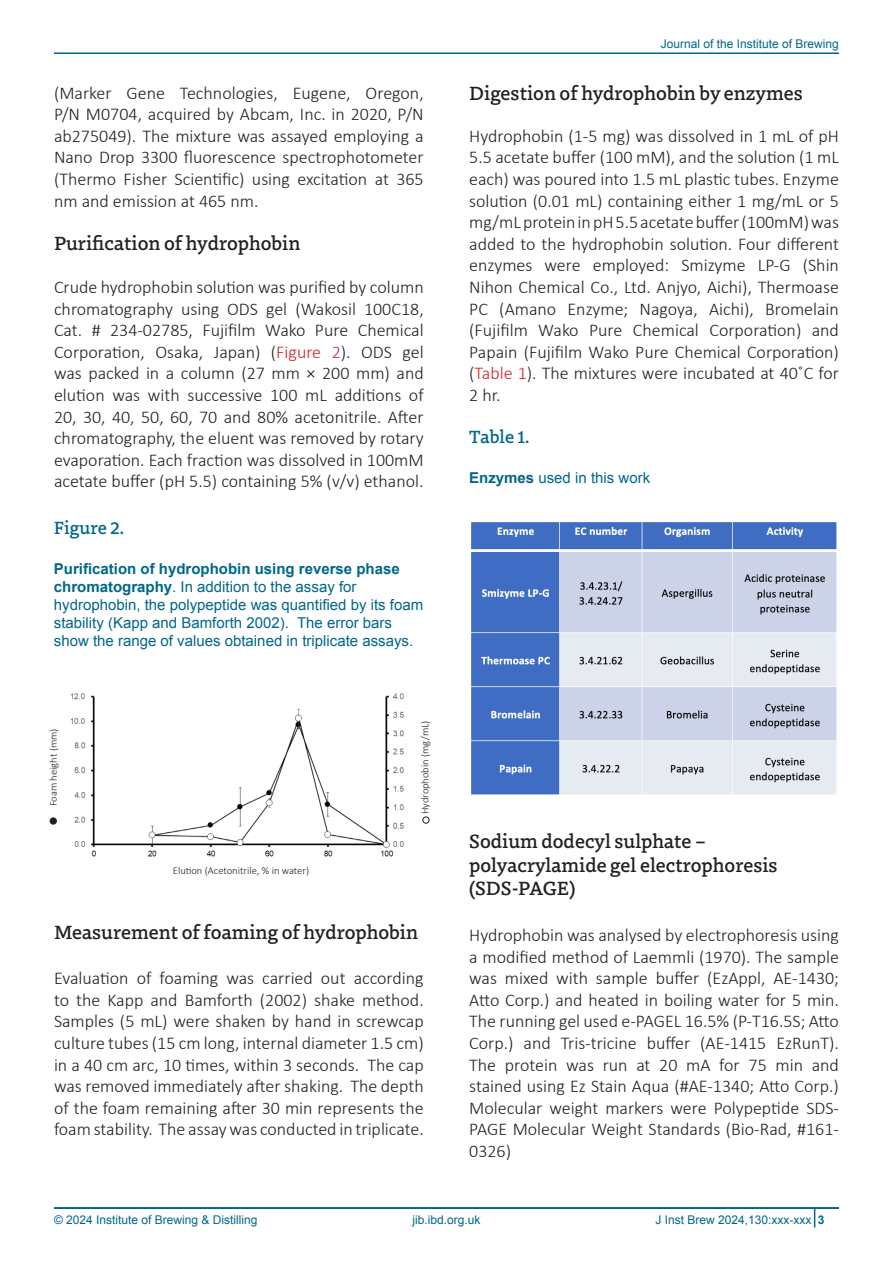
<style>
.page{position:relative;width:893px;height:1263px;background:#fff}
.page>*{position:absolute;margin:0;border:0;box-sizing:border-box;transform-origin:0 0}
.t1{font:500 19.5px/23.4px "Dovetail MVB";color:#231f20}
.t2{font:300 18px/21.6px "Calibri";color:#231f20;text-align:justify}
.t3{font:500 18px "Dovetail MVB";color:#016789}
.t4{font:15px/18px "Arial";color:#016789}
.t5{font:12px "Arial";color:#016789}
.t6{font:700 12px "Arial";color:#016789}
.t7{font:300 10.5px "Calibri";color:#231f20}
.s1{color:#d1232a}
.s2{font-weight:700}
</style>
<div class="page">
<hr style="left:54px;top:53px;width:785px;height:1px;background:#016789">
<hr style="left:54px;top:1207px;width:785px;height:2px;background:#016789">
<svg style="left:814px;top:1209px;width:1px;height:18px"></svg>
<img style="left:70px;top:693px;width:334px;height:164px">
<svg style="left:423px;top:817px;width:6px;height:6px"></svg>
<svg style="left:50px;top:818px;width:6px;height:6px"></svg>
<div style="left:50px;top:818px;width:7px;height:6px;border:1px solid #231f20;border-radius:50%"></div>
<img style="left:471px;top:522px;width:366px;height:273px">
<p class="t2" style="left:54px;top:81px;width:371px">(Marker Gene Technologies, Eugene, Oregon, P/N M0704, acquired by Abcam, Inc. in 2020, P/N ab275049). The mixture was assayed employing a Nano Drop 3300 fluorescence spectrophotometer (Thermo Fisher Scientific) using excitation at 365 nm and emission at 465 nm.</p>
<p class="t1" style="left:54px;top:230px;width:248px">Purification of hydrophobin</p>
<p class="t2" style="left:54px;top:275px;width:371px">Crude hydrophobin solution was purified by column chromatography using ODS gel (Wakosil 100C18, Cat. # 234-02785, Fujifilm Wako Pure Chemical Corporation, Osaka, Japan) (<span class="s1">Figure 2</span>). ODS gel was packed in a column (27 mm × 200 mm) and elution was with successive 100 mL additions of 20, 30, 40, 50, 60, 70 and 80% acetonitrile. After chromatography, the eluent was removed by rotary evaporation. Each fraction was dissolved in 100mM acetate buffer (pH 5.5) containing 5% (v/v) ethanol.</p>
<p class="t3" style="left:54px;top:514px;width:72px">Figure 2.</p>
<p class="t4" style="left:54px;top:559px;width:371px"><span class="s2">Purification of hydrophobin using reverse phase chromatography</span>. In addition to the assay for hydrophobin, the polypeptide was quantified by its foam stability (Kapp and Bamforth 2002). The error bars show the range of values obtained in triplicate assays.</p>
<p class="t7" style="left:47px;top:806px;width:79px;rotate:-90deg">Foam height (mm)</p>
<p class="t7" style="left:173px;top:864px;width:138px">Elution (Acetonitrile, % in water)</p>
<p class="t7" style="left:419px;top:814px;width:95px;rotate:-90deg">Hydrophobin (mg/mL)</p>
<p class="t1" style="left:54px;top:919px;width:366px">Measurement of foaming of hydrophobin</p>
<p class="t2" style="left:54px;top:967px;width:371px">Evaluation of foaming was carried out according to the Kapp and Bamforth (2002) shake method.<br>Samples (5 mL) were shaken by hand in screwcap culture tubes (15 cm long, internal diameter 1.5 cm) in a 40 cm arc, 10 times, within 3 seconds. The cap was removed immediately after shaking. The depth of the foam remaining after 30 min represents the foam stability. The assay was conducted in triplicate.</p>
<p class="t5" style="left:661px;top:36px;width:180px">Journal of the Institute of Brewing</p>
<p class="t1" style="left:469px;top:80px;width:335px">Digestion of hydrophobin by enzymes</p>
<p class="t2" style="left:469px;top:124px;width:371px">Hydrophobin (1-5 mg) was dissolved in 1 mL of pH 5.5 acetate buffer (100 mM), and the solution (1 mL each) was poured into 1.5 mL plastic tubes. Enzyme solution (0.01 mL) containing either 1 mg/mL or 5 mg/mL protein in pH 5.5 acetate buffer (100mM) was added to the hydrophobin solution. Four different enzymes were employed: Smizyme LP-G (Shin Nihon Chemical Co., Ltd. Anjyo, Aichi), Thermoase PC (Amano Enzyme; Nagoya, Aichi), Bromelain (Fujifilm Wako Pure Chemical Corporation) and Papain (Fujifilm Wako Pure Chemical Corporation) (<span class="s1">Table 1</span>). The mixtures were incubated at 40˚C for 2 hr.</p>
<p class="t3" style="left:469px;top:423px;width:62px">Table 1.</p>
<p class="t4" style="left:469px;top:468px;width:182px"><span class="s2">Enzymes</span> used in this work</p>
<p class="t1" style="left:469px;top:828px;width:310px">Sodium dodecyl sulphate – polyacrylamide gel electrophoresis</p>
<p class="t1" style="left:469px;top:875px;width:108px">(SDS-PAGE)</p>
<p class="t2" style="left:469px;top:923px;width:371px">Hydrophobin was analysed by electrophoresis using a modified method of Laemmli (1970). The sample was mixed with sample buffer (EzAppl, AE-1430; Atto Corp.) and heated in boiling water for 5 min.<br>The running gel used e-PAGEL 16.5% (P-T16.5S; Atto Corp.) and Tris-tricine buffer (AE-1415 EzRunT).<br>The protein was run at 20 mA for 75 min and stained using Ez Stain Aqua (#AE-1340; Atto Corp.)<br>Molecular weight markers were Polypeptide SDS-PAGE Molecular Weight Standards (Bio-Rad, #161- 0326)</p>
<p class="t5" style="left:54px;top:1212px;width:205px">© 2024 Institute of Brewing &amp; Distilling</p>
<p class="t5" style="left:412px;top:1212px;width:70px">jib.ibd.org.uk</p>
<p class="t5" style="left:655px;top:1212px;width:158px">J Inst Brew 2024,130:xxx-xxx</p>
<p class="t6" style="left:818px;top:1212px;width:8px">3</p>
</div>
